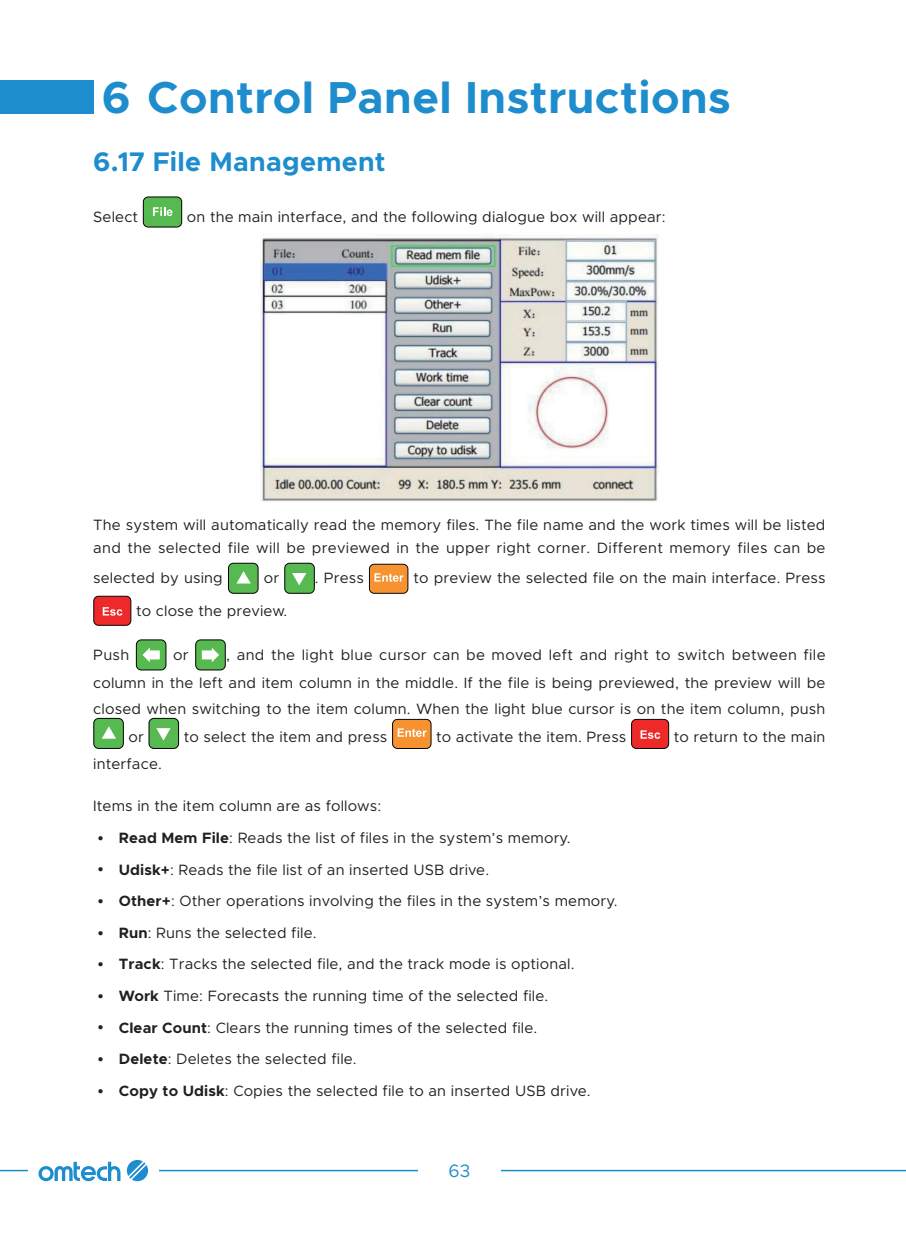
<style>
.page{position:relative;width:906px;height:1238px;background:#fff}
.page>*{position:absolute;margin:0;border:0;box-sizing:border-box;transform-origin:0 0}
.t1{font:700 45px "Metropolis";letter-spacing:.01em;color:#1e8dcd}
.t2{font:700 27px "Metropolis";letter-spacing:.01em;color:#1e8dcd}
.t3{font:18px "Metropolis";color:#1e8dcd}
.t4{font:15px/22.5px "Metropolis";letter-spacing:.01em;color:#231f20}
.s1{font-family:"Mi Sans"}
.s2{font-weight:700}
</style>
<div class="page">
<div style="left:0;top:80px;width:93px;height:34px;background:#1e8dcd"></div>
<hr style="left:0;top:1169px;width:906px;height:2px;background:#1e8dcd">
<div style="left:28px;top:1149px;width:130px;height:42px;background:#fff"></div>
<svg style="left:38px;top:1161px;width:82px;height:20px"></svg>
<svg style="left:127px;top:1160px;width:21px;height:21px"></svg>
<div style="left:418px;top:1161px;width:83px;height:18px;background:#fff"></div>
<svg style="left:143px;top:196px;width:39px;height:31px"></svg>
<img style="left:260px;top:234px;width:398px;height:267px">
<svg style="left:228px;top:562px;width:30px;height:31px"></svg>
<svg style="left:284px;top:562px;width:31px;height:31px"></svg>
<svg style="left:369px;top:563px;width:39px;height:30px"></svg>
<svg style="left:93px;top:595px;width:38px;height:30px"></svg>
<svg style="left:136px;top:639px;width:30px;height:31px"></svg>
<svg style="left:195px;top:639px;width:31px;height:31px"></svg>
<svg style="left:93px;top:718px;width:31px;height:31px"></svg>
<svg style="left:148px;top:718px;width:31px;height:31px"></svg>
<svg style="left:392px;top:719px;width:39px;height:30px"></svg>
<svg style="left:631px;top:719px;width:38px;height:30px"></svg>
<h1 class="t1" style="left:102px;top:69px;width:630px">6 Control Panel Instructions</h1>
<h2 class="t2" style="left:93px;top:144px;width:294px">6.17 File Management</h2>
<p class="t4" style="left:93px;top:206px;width:46px">Select</p>
<p class="t4" style="left:187px;top:206px;width:480px">on the main interface, and the following dialogue box will appear:</p>
<p class="t4" style="left:93px;top:514px;width:734px">The system will automatically read the memory files. The file name and the work times will be listed and the selected file will be previewed in the upper right corner. Different memory files can be</p>
<p class="t4" style="left:93px;top:567px;width:131px">selected by using</p>
<p class="t4" style="left:264px;top:567px;width:17px">or</p>
<p class="t4" style="left:315px;top:567px;width:50px">. Press</p>
<p class="t4" style="left:413px;top:567px;width:413px">to preview the selected file on the main interface. Press</p>
<p class="t4" style="left:136px;top:599px;width:153px">to close the preview.</p>
<p class="t4" style="left:93px;top:643px;width:38px">Push</p>
<p class="t4" style="left:173px;top:643px;width:17px">or</p>
<p class="t4" style="left:93px;top:641px;width:734px;line-height:27.9px;text-align:right">, and the light blue cursor can be moved left and right to switch between file<br>column in the left and item column in the middle. If the file is being previewed, the preview will be</p>
<p class="t4" style="left:128px;top:694px;width:698px;line-height:28.5px;text-indent:-35px">closed when switching to the item column. When the light blue cursor is on the item column, push or</p>
<p class="t4" style="left:184px;top:725px;width:205px">to select the item and press</p>
<p class="t4" style="left:436px;top:725px;width:192px">to activate the item. Press</p>
<p class="t4" style="left:674px;top:725px;width:153px">to return to the main</p>
<p class="t4" style="left:93px;top:752px;width:70px">interface.</p>
<p class="t4" style="left:93px;top:794px;width:289px">Items in the item column are as follows:</p>
<p class="t4" style="left:93px;top:826px;width:479px"><span class="s1">•</span> <span class="s2">Read Mem File</span>: Reads the list of files in the system’s memory.</p>
<p class="t4" style="left:93px;top:858px;width:397px"><span class="s1">•</span> <span class="s2">Udisk+</span>: Reads the file list of an inserted USB drive.</p>
<p class="t4" style="left:93px;top:889px;width:526px"><span class="s1">•</span> <span class="s2">Other+</span>: Other operations involving the files in the system’s memory.</p>
<p class="t4" style="left:93px;top:921px;width:225px"><span class="s1">•</span> <span class="s2">Run</span>: Runs the selected file.</p>
<p class="t4" style="left:93px;top:953px;width:483px"><span class="s1">•</span> <span class="s2">Track</span>: Tracks the selected file, and the track mode is optional.</p>
<p class="t4" style="left:93px;top:984px;width:456px"><span class="s1">•</span> <span class="s2">Work</span> Time: Forecasts the running time of the selected file.</p>
<p class="t4" style="left:93px;top:1016px;width:445px"><span class="s1">•</span> <span class="s2">Clear Count</span>: Clears the running times of the selected file.</p>
<p class="t4" style="left:93px;top:1047px;width:265px"><span class="s1">•</span> <span class="s2">Delete</span>: Deletes the selected file.</p>
<p class="t4" style="left:93px;top:1079px;width:499px"><span class="s1">•</span> <span class="s2">Copy to Udisk</span>: Copies the selected file to an inserted USB drive.</p>
<p class="t3" style="left:448px;top:1159px;width:23px">63</p>
</div>
